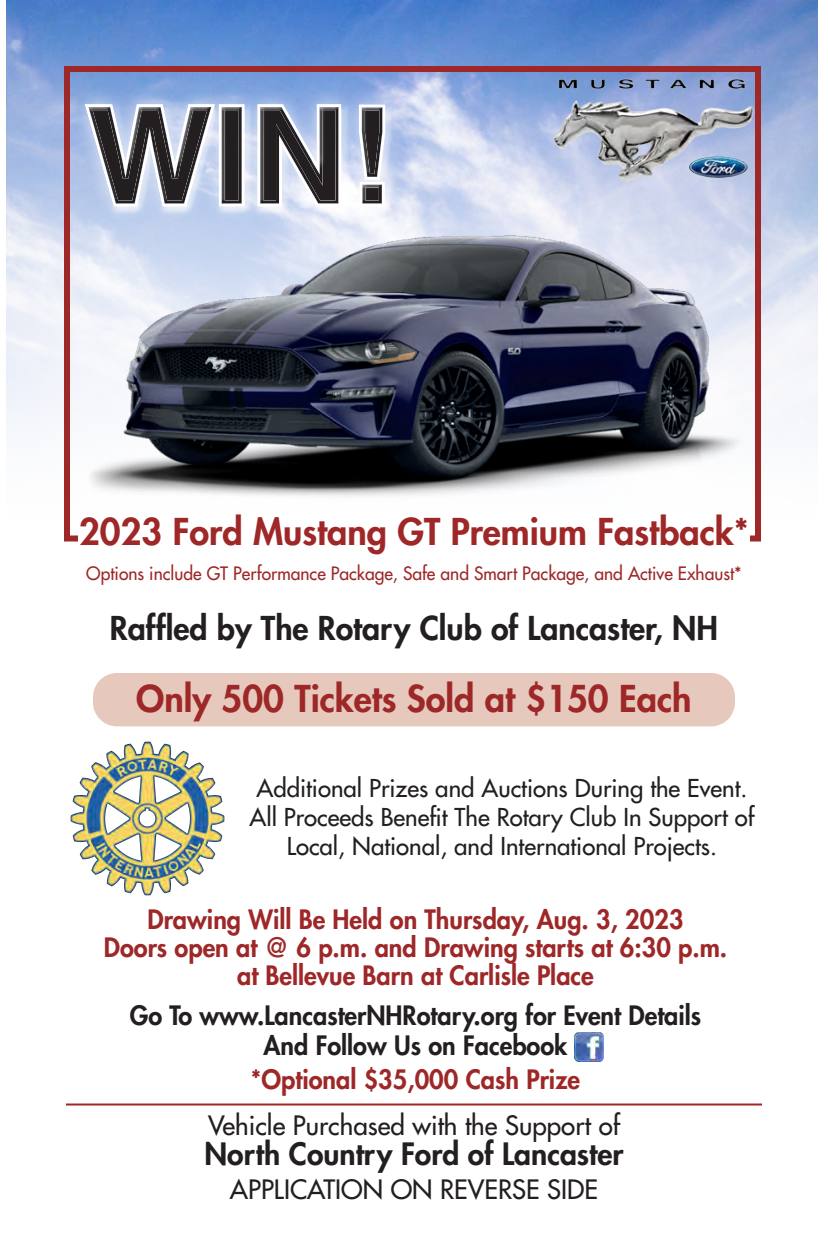
<style>
.page{position:relative;width:828px;height:1260px;background:#fff}
.page>*{position:absolute;margin:0;border:0;box-sizing:border-box;transform-origin:0 0}
.t1{font:800 36px "Futura Std";color:#9e2728}
.t2{font:800 32px "Futura Std";color:#231f20}
.t3{font:800 30px "Futura Std";color:#231f20}
.t4{font:800 26px/28px "Futura Std";color:#9e2728;text-align:center}
.t5{font:800 26px "Futura Std";color:#231f20}
.t6{font:500 26px "Futura Std";color:#231f20}
.t7{font:500 24px/28.8px "Futura Std";color:#231f20;text-align:center}
.t8{font:500 18px "Futura Std";color:#9e2728}
</style>
<div class="page">
<img style="left:6px;top:0;width:812px;height:92px">
<div style="left:68px;top:86px;width:335px;height:138px;background:#fff;opacity:.75"></div>
<img style="left:70px;top:741px;width:155px;height:155px">
<div style="left:93px;top:673px;width:642px;height:53px;background:#e6c9bc;border-radius:24px"></div>
<hr style="left:66px;top:1104px;width:696px;height:2px;background:#9e2728">
<img style="left:574px;top:1032px;width:30px;height:30px">
<img style="left:545px;top:68px;width:213px;height:24px">
<img style="left:6px;top:92px;width:812px;height:450px">
<div style="left:78px;top:512px;width:672px;height:55px;background:#fff"></div>
<p class="t1" style="left:79px;top:509px;width:671px">2023 Ford Mustang GT Premium Fastback*</p>
<p class="t8" style="left:86px;top:562px;width:657px">Options include GT Performance Package, Safe and Smart Package, and Active Exhaust*</p>
<p class="t2" style="left:110px;top:608px;width:610px">Raffled by The Rotary Club of Lancaster, NH</p>
<p class="t1" style="left:136px;top:676px;width:557px">Only 500 Tickets Sold at $150 Each</p>
<p class="t7" style="left:257px;top:774px;width:492px">Additional Prizes and Auctions During the Event.</p>
<p class="t7" style="left:250px;top:803px;width:506px">All Proceeds Benefit The Rotary Club In Support of<br>Local, National, and International Projects.</p>
<p class="t4" style="left:104px;top:906px;width:625px">Drawing Will Be Held on Thursday, Aug. 3, 2023<br>Doors open at @ 6 p.m. and Drawing starts at 6:30 p.m.</p>
<p class="t4" style="left:237px;top:962px;width:358px">at Bellevue Barn at Carlisle Place</p>
<p class="t5" style="left:130px;top:999px;width:573px">Go To www.LancasterNHRotary.org for Event Details</p>
<p class="t5" style="left:264px;top:1029px;width:305px">And Follow Us on Facebook</p>
<p class="t4" style="left:251px;top:1066px;width:331px">*Optional $35,000 Cash Prize</p>
<p class="t6" style="left:208px;top:1110px;width:413px">Vehicle Purchased with the Support of</p>
<p class="t3" style="left:204px;top:1135px;width:421px">North Country Ford of Lancaster</p>
<p class="t6" style="left:230px;top:1174px;width:370px">APPLICATION ON REVERSE SIDE</p>
</div>
